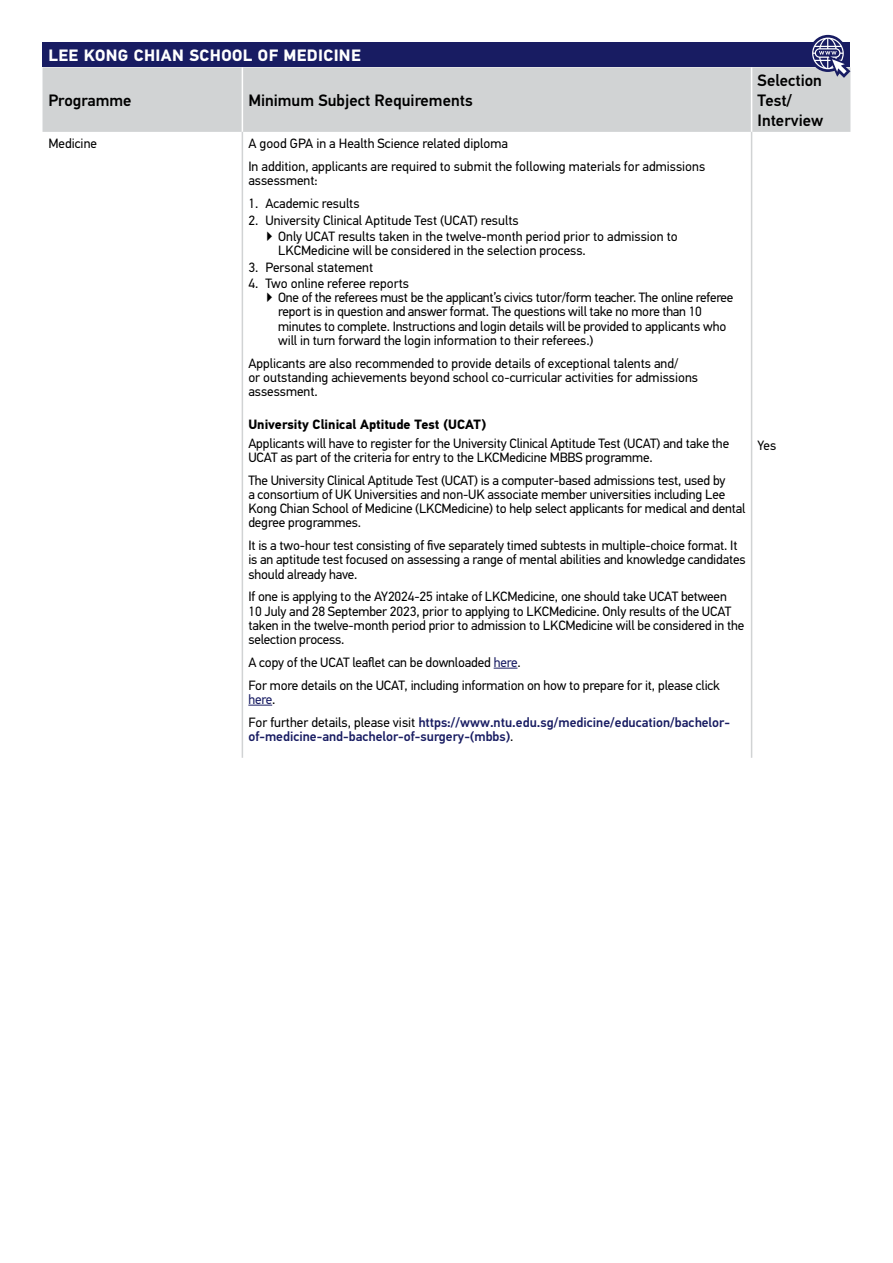
<style>
.page{position:relative;width:893px;height:1263px;background:#fff}
.page>*{position:absolute;margin:0;border:0;box-sizing:border-box;transform-origin:0 0}
.t1{font:500 16.5px/19.8px "PF Din Text Universal";color:#000}
.t2{font:700 16.5px "PF Din Text Universal";letter-spacing:.025em;color:#fff}
.t3{font:13.5px/14.2px "PF Din Text Universal";letter-spacing:-.01em;color:#000}
.t4{font:500 13.5px/22.8px "PF Din Text Universal";color:#181c62}
.t5{font:700 13.5px "PF Din Text Universal";color:#000}
.s1{color:#181c62}
.s2{font-weight:400}
.s3{font-weight:400;color:#000}
</style>
<div class="page">
<div style="left:43px;top:43px;width:807px;height:24px;background:#181c62"></div>
<div style="left:43px;top:67px;width:807px;height:65px;background:#d1d3d4"></div>
<hr style="left:242px;top:67px;width:1px;height:65px;background:#fff">
<hr style="left:751px;top:67px;width:1px;height:65px;background:#fff">
<hr style="left:242px;top:132px;width:1px;height:626px;background:#d1d3d4">
<hr style="left:751px;top:132px;width:1px;height:626px;background:#d1d3d4">
<svg style="left:494px;top:668px;width:23px;height:1px"></svg>
<svg style="left:248px;top:705px;width:24px;height:1px"></svg>
<svg style="left:809px;top:35px;width:41px;height:43px"></svg>
<p class="t2" style="left:49px;top:45px;width:314px">LEE KONG CHIAN SCHOOL OF MEDICINE</p>
<p class="t1" style="left:49px;top:92px;width:85px">Programme</p>
<p class="t1" style="left:248px;top:92px;width:226px">Minimum Subject Requirements</p>
<p class="t3" style="left:49px;top:138px;width:50px">Medicine</p>
<p class="t3" style="left:248px;top:133px;width:458px;line-height:22.8px">A good GPA in a Health Science related diploma<br>In addition, applicants are required to submit the following materials for admissions</p>
<p class="t3" style="left:248px;top:175px;width:71px">assessment:</p>
<p class="t3" style="left:248px;top:197px;width:113px">1. Academic results</p>
<p class="t3" style="left:265px;top:213px;width:414px;line-height:16.4px;text-indent:-17px">2. University Clinical Aptitude Test (UCAT) results<br>▶ Only UCAT results taken in the twelve-month period prior to admission to</p>
<p class="t3" style="left:278px;top:244px;width:309px">LKCMedicine will be considered in the selection process.</p>
<p class="t3" style="left:248px;top:261px;width:126px">3. Personal statement</p>
<p class="t3" style="left:248px;top:277px;width:162px">4. Two online referee reports</p>
<p class="t3" style="left:265px;top:291px;width:469px">▶ One of the referees must be the applicant’s civics tutor/form teacher. The online referee</p>
<p class="t3" style="left:278px;top:306px;width:425px">report is in question and answer format. The questions will take no more than 10</p>
<p class="t3" style="left:278px;top:320px;width:450px">minutes to complete. Instructions and login details will be provided to applicants who</p>
<p class="t3" style="left:278px;top:334px;width:317px">will in turn forward the login information to their referees.)</p>
<p class="t3" style="left:248px;top:357px;width:451px">Applicants are also recommended to provide details of exceptional talents and/<br>or outstanding achievements beyond school co-curricular activities for admissions assessment.</p>
<p class="t5" style="left:248px;top:415px;width:239px">University Clinical Aptitude Test (UCAT)</p>
<p class="t3" style="left:248px;top:437px;width:482px">Applicants will have to register for the University Clinical Aptitude Test (UCAT) and take the<br>UCAT as part of the criteria for entry to the LKCMedicine MBBS programme.</p>
<p class="t3" style="left:248px;top:474px;width:499px">The University Clinical Aptitude Test (UCAT) is a computer-based admissions test, used by<br>a consortium of UK Universities and non-UK associate member universities including Lee Kong Chian School of Medicine (LKCMedicine) to help select applicants for medical and dental degree programmes.</p>
<p class="t3" style="left:248px;top:539px;width:499px">It is a two-hour test consisting of five separately timed subtests in multiple-choice format. It is an aptitude test focused on assessing a range of mental abilities and knowledge candidates should already have.</p>
<p class="t3" style="left:248px;top:590px;width:497px">If one is applying to the AY2024-25 intake of LKCMedicine, one should take UCAT between<br>10 July and 28 September 2023, prior to applying to LKCMedicine. Only results of the UCAT taken in the twelve-month period prior to admission to LKCMedicine will be considered in the selection process.</p>
<p class="t3" style="left:248px;top:652px;width:473px;line-height:22.8px">A copy of the UCAT leaflet can be downloaded <span class="s1">here</span>.<br>For more details on the UCAT, including information on how to prepare for it, please click</p>
<p class="t4" style="left:248px;top:689px;width:483px"><span class="s2">here</span><span class="s3">.<br>For further details, please visit</span> https://www.ntu.edu.sg/medicine/education/bachelor-</p>
<p class="t4" style="left:248px;top:726px;width:267px">of-medicine-and-bachelor-of-surgery-(mbbs)<span class="s3">.</span></p>
<p class="t1" style="left:758px;top:72px;width:67px">Selection<br>Test/<br>Interview</p>
<p class="t3" style="left:758px;top:439px;width:20px">Yes</p>
</div>
